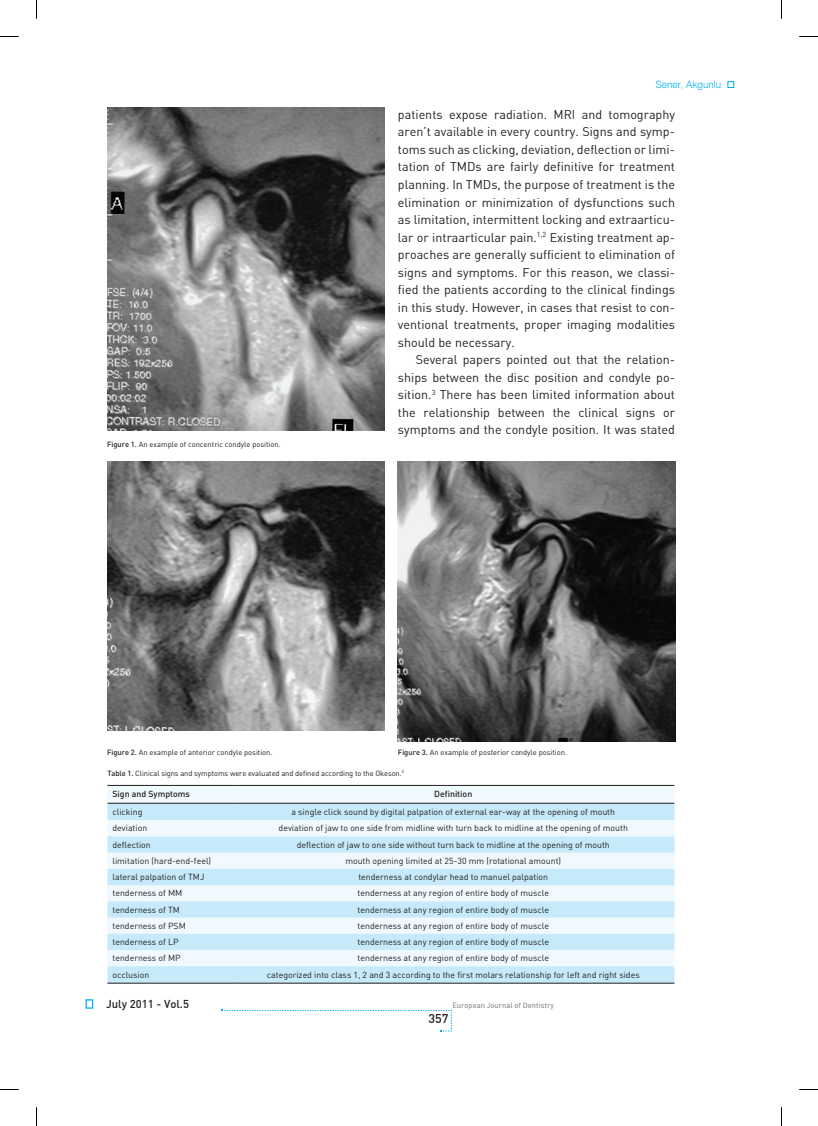
<style>
.page{position:relative;width:818px;height:1126px;background:#fff}
.page>*{position:absolute;margin:0;border:0;box-sizing:border-box;transform-origin:0 0}
.t1{font:12.5px/17.5px "Din B Regular";color:#231f20;text-align:justify}
.t2{font:12.5px "Din B Medium";color:#231f20}
.t3{font:11.25px "Din B Medium";color:#231f20}
.t4{font:300 10px "Swiss 721 BT";color:#00aeef}
.t5{font:8.75px "DIN";color:#231f20}
.t6{font:500 8.75px "DIN";color:#231f20}
.t7{font:7.5px "DIN";color:#231f20}
.t8{font:7.5px "Din B Medium";color:#939598}
.s1{font-weight:500}
</style>
<div class="page">
<div style="left:85px;top:999px;width:8px;height:9px;border:1px solid #00aeef"></div>
<svg style="left:222px;top:1009px;width:230px;height:22px"></svg>
<img style="left:107px;top:107px;width:277px;height:324px">
<img style="left:107px;top:461px;width:277px;height:269px">
<img style="left:397px;top:461px;width:277px;height:280px">
<div style="left:108px;top:786px;width:566px;height:16px;background:#f0f9fd"></div>
<svg style="left:107px;top:803px;width:567px;height:179px;fill:#c6eafa"></svg>
<hr style="left:107px;top:785px;width:125px;height:1px;background:#231f20">
<hr style="left:232px;top:785px;width:442px;height:1px;background:#231f20">
<hr style="left:107px;top:982px;width:125px;height:1px;background:#231f20">
<hr style="left:232px;top:982px;width:442px;height:1px;background:#231f20">
<hr style="left:107px;top:802px;width:125px;height:1px;background:#231f20">
<hr style="left:232px;top:802px;width:442px;height:1px;background:#231f20">
<div style="left:727px;top:81px;width:6px;height:7px;border:1px solid #00aeef"></div>
<svg style="left:0;top:36px;width:19px;height:1px"></svg>
<svg style="left:799px;top:36px;width:18px;height:1px"></svg>
<svg style="left:0;top:1089px;width:19px;height:1px"></svg>
<svg style="left:799px;top:1089px;width:18px;height:1px"></svg>
<svg style="left:36px;top:0;width:1px;height:19px"></svg>
<svg style="left:36px;top:1107px;width:1px;height:18px"></svg>
<p class="t4" style="left:655px;top:78px;width:67px">Sener, Akgunlu</p>
<p class="t7" style="left:107px;top:439px;width:175px"><span class="s1">Figure 1.</span> An example of concentric condyle position.</p>
<p class="t1" style="left:397px;top:105px;width:278px">patients expose radiation. MRI and tomography aren’t available in every country. Signs and symp&shy;toms such as clicking, deviation, deflection or limi&shy;tation of TMDs are fairly definitive for treatment planning. In TMDs, the purpose of treatment is the elimination or minimization of dysfunctions such as limitation, intermittent locking and extraarticu&shy;lar or intraarticular pain.<sup>1,2</sup> Existing treatment ap&shy;proaches are generally sufficient to elimination of signs and symptoms. For this reason, we classi&shy;fied the patients according to the clinical findings in this study. However, in cases that resist to con&shy;ventional treatments, proper imaging modalities should be necessary.</p>
<p class="t1" style="left:397px;top:350px;width:278px;text-indent:18px">Several papers pointed out that the relation&shy;ships between the disc position and condyle po&shy;sition.<sup>3</sup> There has been limited information about the relationship between the clinical signs or symptoms and the condyle position. It was stated</p>
<p class="t7" style="left:107px;top:747px;width:167px"><span class="s1">Figure 2.</span> An example of anterior condyle position.</p>
<p class="t7" style="left:397px;top:747px;width:170px"><span class="s1">Figure 3.</span> An example of posterior condyle position.</p>
<p class="t6" style="left:112px;top:788px;width:79px">Sign and Symptoms</p>
<p class="t6" style="left:434px;top:788px;width:39px">Definition</p>
<p class="t5" style="left:112px;top:806px;width:31px">clicking</p>
<p class="t5" style="left:291px;top:806px;width:325px">a single click sound by digital palpation of external ear-way at the opening of mouth</p>
<p class="t5" style="left:112px;top:822px;width:36px">deviation</p>
<p class="t5" style="left:278px;top:822px;width:350px">deviation of jaw to one side from midline with turn back to midline at the opening of mouth</p>
<p class="t5" style="left:112px;top:838px;width:40px">deflection</p>
<p class="t5" style="left:296px;top:838px;width:314px">deflection of jaw to one side without turn back to midline at the opening of mouth</p>
<p class="t5" style="left:112px;top:855px;width:100px">limitation (hard-end-feel)</p>
<p class="t5" style="left:345px;top:855px;width:217px">mouth opening limited at 25-30 mm (rotational amount)</p>
<p class="t5" style="left:112px;top:871px;width:93px">lateral palpation of TMJ</p>
<p class="t5" style="left:358px;top:871px;width:191px">tenderness at condylar head to manuel palpation</p>
<p class="t5" style="left:112px;top:887px;width:71px">tenderness of MM</p>
<p class="t5" style="left:357px;top:887px;width:193px">tenderness at any region of entire body of muscle</p>
<p class="t5" style="left:112px;top:903px;width:69px">tenderness of TM</p>
<p class="t5" style="left:357px;top:903px;width:193px">tenderness at any region of entire body of muscle</p>
<p class="t5" style="left:112px;top:920px;width:75px">tenderness of PSM</p>
<p class="t5" style="left:357px;top:920px;width:193px">tenderness at any region of entire body of muscle</p>
<p class="t5" style="left:112px;top:936px;width:68px">tenderness of LP</p>
<p class="t5" style="left:357px;top:936px;width:193px">tenderness at any region of entire body of muscle</p>
<p class="t5" style="left:112px;top:952px;width:70px">tenderness of MP</p>
<p class="t5" style="left:357px;top:952px;width:193px">tenderness at any region of entire body of muscle</p>
<p class="t5" style="left:112px;top:969px;width:38px">occlusion</p>
<p class="t5" style="left:267px;top:969px;width:374px">categorized into class 1, 2 and 3 according to the first molars relationship for left and right sides</p>
<p class="t7" style="left:107px;top:768px;width:298px"><span class="s1">Table 1.</span> Clinical signs and symptoms were evaluated and defined according to the Okeson.<sup>2</sup></p>
<p class="t3" style="left:106px;top:996px;width:84px">July 2011 - Vol.5</p>
<p class="t8" style="left:452px;top:1000px;width:103px">European Journal of Dentistry</p>
<p class="t2" style="left:428px;top:1010px;width:21px">357</p>
</div>
